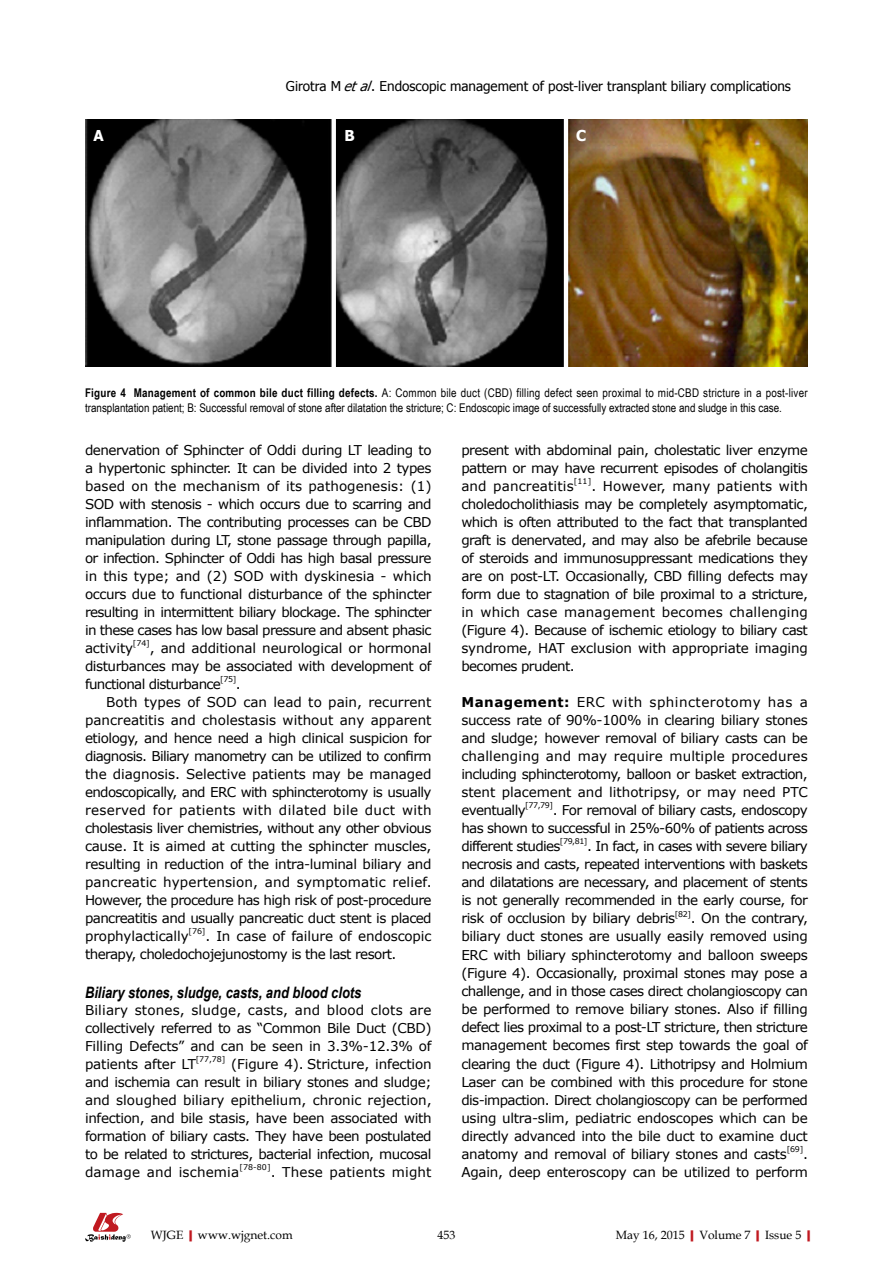
<style>
.page{position:relative;width:893px;height:1263px;background:#fff}
.page>*{position:absolute;margin:0;border:0;box-sizing:border-box;transform-origin:0 0}
.t1{font:italic 700 15.75px "Arial Narrow";color:#000}
.t2{font:700 15px "Tahoma";color:#fff}
.t3{font:13.5px/18px "Verdana";letter-spacing:-.03em;color:#000;text-align:justify}
.t4{font:13.5px "Verdana";letter-spacing:-.05em;color:#000}
.t5{font:13.5px "Verdana";color:#000}
.t6{font:13.5px "Tahoma";color:#000}
.t7{font:13.5px "Verdana";letter-spacing:.01em;color:#000}
.t8{font:13.5px "Verdana";letter-spacing:-.01em;color:#000}
.t9{font:13.5px "Verdana";letter-spacing:.02em;color:#000}
.t10{font:12px/15px "Arial Narrow";color:#000}
.t11{font:12px "Book Antiqua";color:#000}
.t12{font:7.8px "Verdana";letter-spacing:-.02em;color:#000}
.s1{font-style:italic}
.s2{font-weight:700}
.s3{font-weight:700;color:#c01920}
</style>
<div class="page">
<svg style="left:85px;top:1213px;width:46px;height:29px"></svg>
<img style="left:85px;top:119px;width:723px;height:247px">
<svg style="left:332px;top:119px;width:4px;height:248px"></svg>
<hr style="left:564px;top:83px;width:4px;height:289px;background:#fff">
<p class="t6" style="left:286px;top:77px;width:506px">Girotra M <span class="s1">etal</span>. Endoscopic management of post-liver transplant biliary complications</p>
<p class="t2" style="left:94px;top:125px;width:12px">A</p>
<p class="t2" style="left:344px;top:125px;width:12px">B</p>
<p class="t2" style="left:576px;top:125px;width:12px">C</p>
<p class="t10" style="left:85px;top:385px;width:724px"><span class="s2">Figure 4 Management of common bile duct filling defects.</span> A: Common bile duct (CBD) filling defect seen proximal to mid-CBD stricture in a post-liver transplantation patient; B: Successful removal of stone after dilatation the stricture; C: Endoscopic image of successfully extracted stone and sludge in this case.</p>
<p class="t3" style="left:85px;top:441px;width:348px">dener-vation of Sphincter of Oddi during LT leading to a hypertonic sphincter. It can be divided into 2 types based on the mechanism of its pathogenesis: (1)<br>SOD with stenosis - which occurs due to scarring and inflammation. The contributing processes can be CBD manipulation during LT, stone passage through papilla, or infection. Sphincter of Oddi has high basal pressure in this type; and (2) SOD with dyskinesia - which occurs due to functional disturbance of the sphincter resulting in intermittent biliary blockage. The sphincter in these cases has low basal pressure and absent phasic activity</p>
<p class="t12" style="left:133px;top:638px;width:18px">[74]</p>
<p class="t3" style="left:85px;top:639px;width:348px;text-indent:65px">, and additional neurological or hormonal disturbances may be associated with development of functional disturbance</p>
<p class="t12" style="left:220px;top:674px;width:17px">[75]</p>
<p class="t3" style="left:236px;top:675px;width:6px">.</p>
<p class="t5" style="left:106px;top:693px;width:327px">Both types of SOD can lead to pain, recurrent</p>
<p class="t5" style="left:85px;top:711px;width:348px">pancreatitis and cholestasis without any apparent</p>
<p class="t3" style="left:85px;top:729px;width:348px">etiology, and hence need a high clinical suspicion for</p>
<p class="t4" style="left:85px;top:747px;width:348px">diagnosis. Biliary manometry can be utilized to confirm</p>
<p class="t8" style="left:85px;top:765px;width:348px">the diagnosis. Selective patients may be managed</p>
<p class="t4" style="left:85px;top:783px;width:348px">endoscopically, and ERC with sphincterotomy is usually</p>
<p class="t9" style="left:85px;top:801px;width:348px">reserved for patients with dilated bile duct with</p>
<p class="t3" style="left:85px;top:819px;width:348px">cholestasis liver chemistries, without any other obvious</p>
<p class="t3" style="left:85px;top:837px;width:348px">cause. It is aimed at cutting the sphincter muscles,</p>
<p class="t3" style="left:85px;top:855px;width:348px">resulting in reduction of the intra-luminal biliary and</p>
<p class="t7" style="left:85px;top:873px;width:348px">pancreatic hypertension, and symptomatic relief.</p>
<p class="t3" style="left:85px;top:891px;width:348px">However, the procedure has high risk of post-procedure</p>
<p class="t3" style="left:85px;top:909px;width:348px">pancreatitis and usually pancreatic duct stent is placed</p>
<p class="t8" style="left:85px;top:927px;width:105px">prophylactically</p>
<p class="t12" style="left:189px;top:926px;width:18px">[76]</p>
<p class="t3" style="left:85px;top:927px;width:348px;text-indent:120px">. In case of failure of endoscopic therapy, choledochojejunostomy is the last resort.</p>
<p class="t1" style="left:85px;top:980px;width:278px">Biliary stones, sludge, casts, and blood clots</p>
<p class="t3" style="left:85px;top:1000px;width:348px">Biliary stones, sludge, casts, and blood clots are collectively referred to as “Common Bile Duct (CBD)<br>Filling Defects” and can be seen in 3.3%-12.3% of patients after LT</p>
<p class="t12" style="left:196px;top:1054px;width:31px">[77,78]</p>
<p class="t3" style="left:85px;top:1054px;width:348px;text-indent:146px">(Figure 4). Stricture, infection and ischemia can result in biliary stones and sludge; and sloughed biliary epithelium, chronic rejection, infection, and bile stasis, have been associated with formation of biliary casts. They have been postulated to be related to strictures, bacterial infection, mucosal damage and ischemia</p>
<p class="t12" style="left:239px;top:1162px;width:33px">[78-80]</p>
<p class="t7" style="left:271px;top:1163px;width:162px">. These patients might</p>
<p class="t3" style="left:461px;top:441px;width:348px">present with abdominal pain, cholestatic liver enzyme pattern or may have recurrent episodes of cholangitis and pancreatitis</p>
<p class="t12" style="left:574px;top:476px;width:19px">[11]</p>
<p class="t3" style="left:461px;top:477px;width:348px;text-indent:130px">. However, many patients with choledocholithiasis may be completely asymptomatic, which is often attributed to the fact that transplanted graft is denervated, and may also be afebrile because of steroids and immunosuppressant medications they are on post-LT. Occasionally, CBD filling defects may form due to stagnation of bile proximal to a stricture, in which case management becomes challenging (Figure 4). Because of ischemic etiology to biliary cast syndrome, HAT exclusion with appropriate imaging becomes prudent.</p>
<p class="t3" style="left:461px;top:693px;width:348px"><span class="s2">Management:</span> ERC with sphincterotomy has a success rate of 90%-100% in clearing biliary stones and sludge; however removal of biliary casts can be challenging and may require multiple procedures including sphincterotomy, balloon or basket extraction, stent placement and lithotripsy, or may need PTC eventually</p>
<p class="t12" style="left:525px;top:800px;width:29px">[77,79]</p>
<p class="t3" style="left:461px;top:801px;width:348px;text-indent:91px">. For removal of biliary casts, endoscopy has shown to successful in 25%-60% of patients across different studies</p>
<p class="t12" style="left:560px;top:836px;width:29px">[79,81]</p>
<p class="t3" style="left:461px;top:837px;width:348px;text-indent:126px">. In fact, in cases with severe biliary necrosis and casts, repeated interventions with baskets and dilatations are necessary, and placement of stents is not generally recommended in the early course, for risk of occlusion by biliary debris</p>
<p class="t12" style="left:675px;top:909px;width:18px">[82]</p>
<p class="t3" style="left:461px;top:909px;width:348px;text-indent:230px">. On the contrary, biliary duct stones are usually easily removed using ERC with biliary sphincterotomy and balloon sweeps (Figure 4). Occasionally, proximal stones may pose a challenge, and in those cases direct cholangioscopy can be performed to remove biliary stones. Also if filling defect lies proximal to a post-LT stricture, then stricture management becomes first step towards the goal of clearing the duct (Figure 4). Lithotripsy and Holmium Laser can be combined with this procedure for stone dis-impaction. Direct cholangioscopy can be performed using ultra-slim, pediatric endoscopes which can be directly advanced into the bile duct to examine duct anatomy and removal of biliary stones and casts</p>
<p class="t12" style="left:787px;top:1144px;width:18px">[69]</p>
<p class="t3" style="left:461px;top:1144px;width:348px;text-align:right">.<br>Again, deep enteroscopy can be utilized to perform</p>
<p class="t11" style="left:151px;top:1226px;width:143px">WJGE<span class="s3">|</span>www.wjgnet.com</p>
<p class="t11" style="left:437px;top:1226px;width:19px">453</p>
<p class="t11" style="left:616px;top:1226px;width:202px">May 16, 2015<span class="s3">|</span>Volume 7<span class="s3">|</span>Issue 5<span class="s3">|</span></p>
</div>
